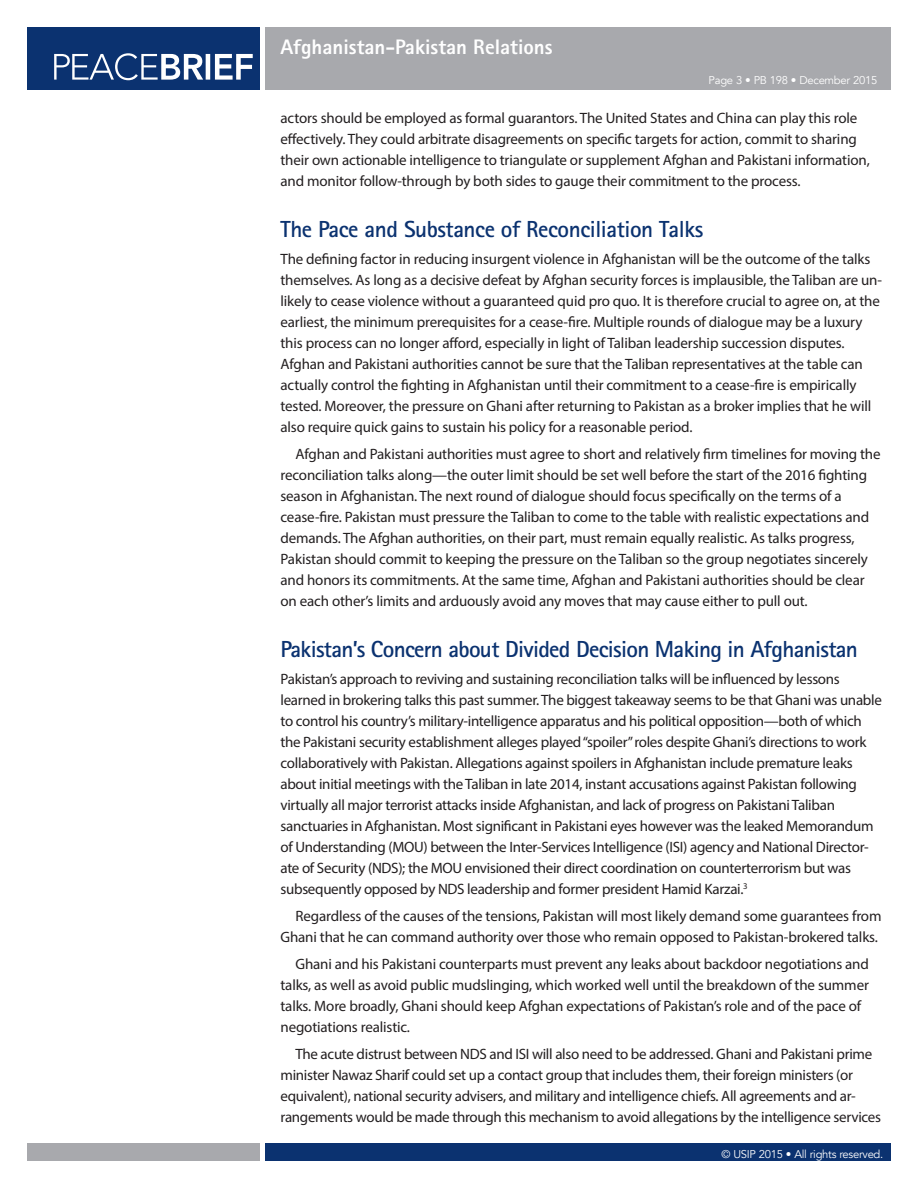
<style>
.page{position:relative;width:918px;height:1188px;background:#fff}
.page>*{position:absolute;margin:0;border:0;box-sizing:border-box;transform-origin:0 0}
.t1{font:700 23.25px "Rotis Sans Serif";letter-spacing:-.03em;color:#0b3270}
.t2{font:800 21px "Rotis Sans Serif";color:#fff}
.t3{font:15px/21px "Myriad Pro";letter-spacing:-.01em;color:#231f20}
.t4{font:11.25px "Avenir";letter-spacing:-.025em;color:#fff}
</style>
<div class="page">
<div style="left:265px;top:1143px;width:626px;height:18px;background:#0b3270"></div>
<div style="left:27px;top:1143px;width:233px;height:18px;background:#a8a9ad"></div>
<div style="left:265px;top:27px;width:626px;height:63px;background:#a8a9ad"></div>
<div style="left:27px;top:27px;width:233px;height:63px;background:#0b3270"></div>
<svg style="left:54px;top:53px;width:199px;height:27px"></svg>
<h2 class="t2" style="left:280px;top:34px;width:274px">Afghanistan-Pakistan Relations</h2>
<p class="t4" style="left:709px;top:73px;width:170px">Page 3 • PB 198 • December 2015</p>
<p class="t3" style="left:280px;top:107px;width:591px">actors should be employed as formal guarantors. The United States and China can play this role effectively. They could arbitrate disagreements on specific targets for action, commit to sharing their own actionable intelligence to triangulate or supplement Afghan and Pakistani information, and monitor follow-through by both sides to gauge their commitment to the process.</p>
<h1 class="t1" style="left:280px;top:214px;width:424px">The Pace and Substance of Reconciliation Talks</h1>
<p class="t3" style="left:280px;top:248px;width:603px">The defining factor in reducing insurgent violence in Afghanistan will be the outcome of the talks themselves. As long as a decisive defeat by Afghan security forces is implausible, the Taliban are un&shy;likely to cease violence without a guaranteed quid pro quo. It is therefore crucial to agree on, at the earliest, the minimum prerequisites for a cease-fire. Multiple rounds of dialogue may be a luxury this process can no longer afford, especially in light of Taliban leadership succession disputes.<br>Afghan and Pakistani authorities cannot be sure that the Taliban representatives at the table can actually control the fighting in Afghanistan until their commitment to a cease-fire is empirically tested. Moreover, the pressure on Ghani after returning to Pakistan as a broker implies that he will also require quick gains to sustain his policy for a reasonable period.</p>
<p class="t3" style="left:280px;top:443px;width:602px;text-indent:15px">Afghan and Pakistani authorities must agree to short and relatively firm timelines for moving the reconciliation talks along—the outer limit should be set well before the start of the 2016 fighting season in Afghanistan. The next round of dialogue should focus specifically on the terms of a cease-fire. Pakistan must pressure the Taliban to come to the table with realistic expectations and demands. The Afghan authorities, on their part, must remain equally realistic. As talks progress, Pakistan should commit to keeping the pressure on the Taliban so the group negotiates sincerely and honors its commitments. At the same time, Afghan and Pakistani authorities should be clear on each other’s limits and arduously avoid any moves that may cause either to pull out.</p>
<h1 class="t1" style="left:280px;top:634px;width:579px">Pakistan’s Concern about Divided Decision Making in Afghanistan</h1>
<p class="t3" style="left:280px;top:668px;width:603px">Pakistan’s approach to reviving and sustaining reconciliation talks will be influenced by lessons learned in brokering talks this past summer. The biggest takeaway seems to be that Ghani was unable to control his country’s military-intelligence apparatus and his political opposition—both of which the Pakistani security establishment alleges played “spoiler” roles despite Ghani’s directions to work collaboratively with Pakistan. Allegations against spoilers in Afghanistan include premature leaks about initial meetings with the Taliban in late 2014, instant accusations against Pakistan following virtually all major terrorist attacks inside Afghanistan, and lack of progress on Pakistani Taliban sanctuaries in Afghanistan. Most significant in Pakistani eyes however was the leaked Memorandum of Understanding (MOU) between the Inter-Services Intelligence (ISI) agency and National Director&shy;ate of Security (NDS); the MOU envisioned their direct coordination on counterterrorism but was subsequently opposed by NDS leadership and former president Hamid Karzai.<sup>3</sup></p>
<p class="t3" style="left:280px;top:905px;width:603px;text-align:right">Regardless of the causes of the tensions, Pakistan will most likely demand some guarantees from<br>Ghani that he can command authority over those who remain opposed to Pakistan-brokered talks.</p>
<p class="t3" style="left:280px;top:953px;width:590px;text-indent:15px">Ghani and his Pakistani counterparts must prevent any leaks about backdoor negotiations and talks, as well as avoid public mudslinging, which worked well until the breakdown of the summer talks. More broadly, Ghani should keep Afghan expectations of Pakistan’s role and of the pace of negotiations realistic.</p>
<p class="t3" style="left:280px;top:1043px;width:602px;text-indent:15px">The acute distrust between NDS and ISI will also need to be addressed. Ghani and Pakistani prime minister Nawaz Sharif could set up a contact group that includes them, their foreign ministers (or equivalent), national security advisers, and military and intelligence chiefs. All agreements and ar&shy;rangements would be made through this mechanism to avoid allegations by the intelligence services</p>
<p class="t4" style="left:722px;top:1147px;width:163px">© USIP 2015 • All rights reserved.</p>
</div>
